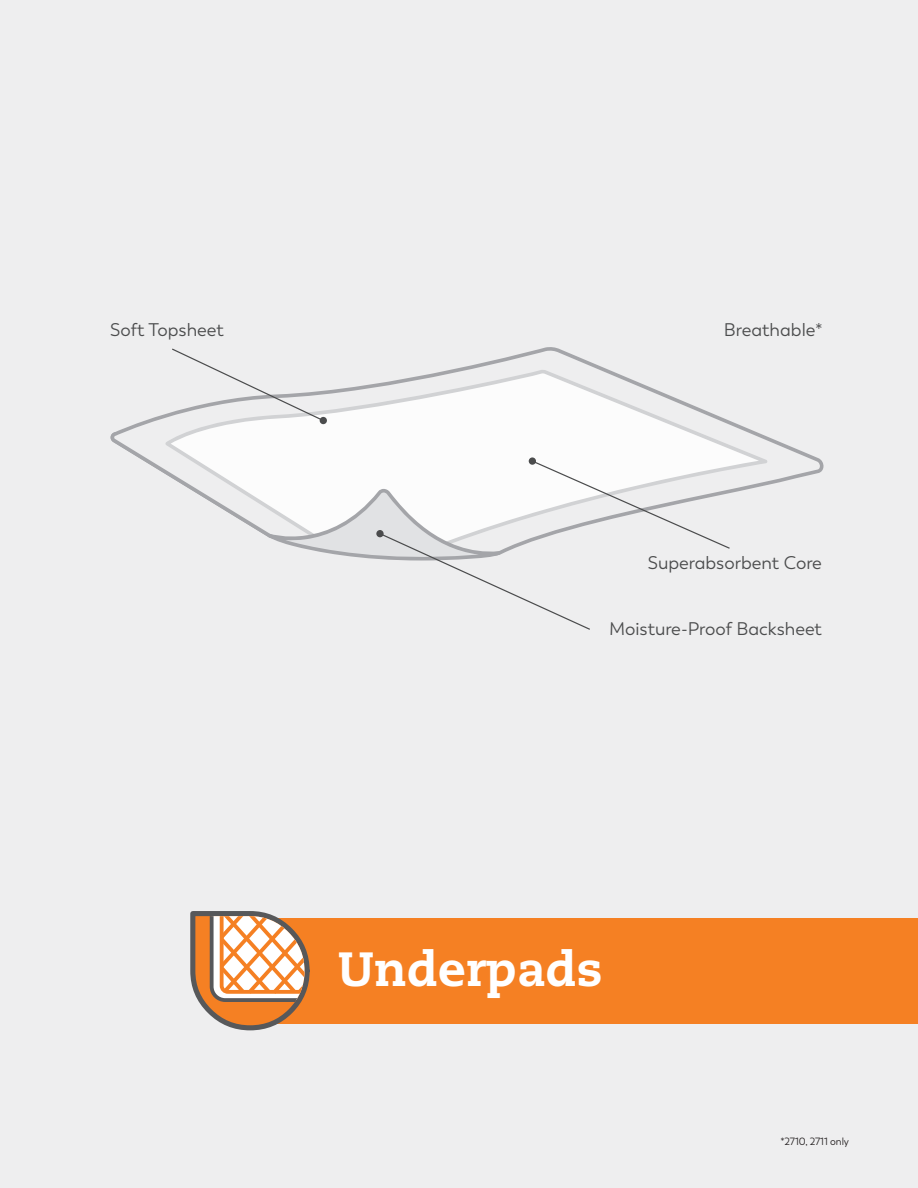
<style>
.page{position:relative;width:918px;height:1188px;background:#eeeeef}
.page>*{position:absolute;margin:0;border:0;box-sizing:border-box;transform-origin:0 0}
.t1{font:800 48px "Caecilia LT Pro 85";color:#fff}
.t2{font:18.3px "Boston";color:#4b4c4d}
.t3{font:10.5px "Boston";letter-spacing:-.01em;color:#231f20}
</style>
<div class="page">
<div style="left:242px;top:918px;width:676px;height:106px;background:#f58023"></div>
<svg style="left:116px;top:347px;width:708px;height:138px"></svg>
<svg style="left:165px;top:370px;width:602px;height:123px"></svg>
<svg style="left:190px;top:911px;width:120px;height:120px"></svg>
<svg style="left:171px;top:347px;width:154px;height:75px"></svg>
<div style="left:320px;top:417px;width:7px;height:7px;background:#4b4c4d;border-radius:50%"></div>
<svg style="left:110px;top:432px;width:621px;height:198px"></svg>
<div style="left:529px;top:457px;width:7px;height:8px;background:#4b4c4d;border-radius:50%"></div>
<p class="t2" style="left:110px;top:319px;width:115px">Soft Topsheet</p>
<p class="t2" style="left:724px;top:319px;width:100px">Breathable*</p>
<p class="t2" style="left:648px;top:552px;width:176px">Superabsorbent Core</p>
<p class="t2" style="left:609px;top:618px;width:214px">Moisture-Proof Backsheet</p>
<p class="t1" style="left:338px;top:936px;width:266px">Underpads</p>
<p class="t3" style="left:780px;top:1136px;width:70px">*2710, 2711 only</p>
</div>
